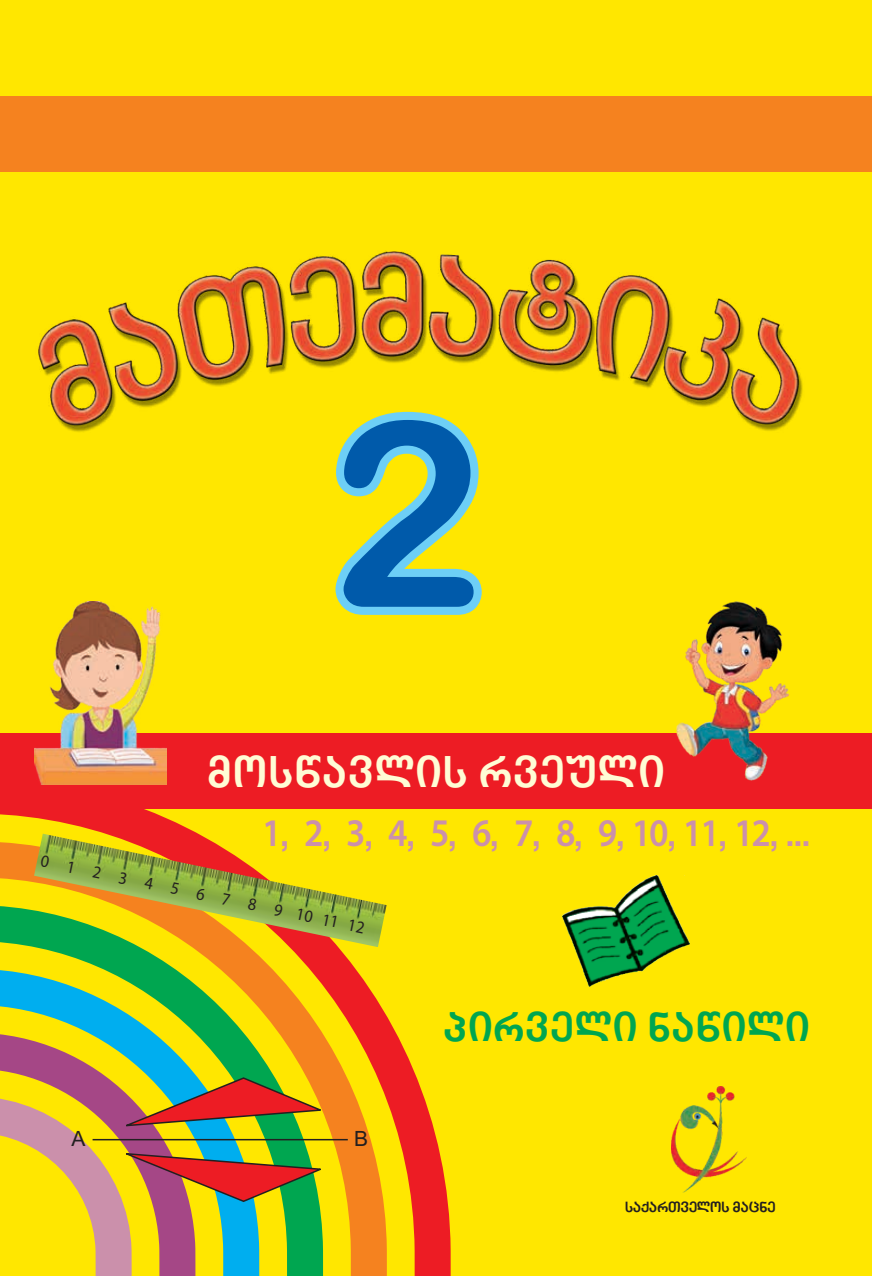
<style>
.page{position:relative;width:872px;height:1276px;background:#ffe700}
.page>*{position:absolute;margin:0;border:0;box-sizing:border-box;transform-origin:0 0}
.t1{font:259.35px "Arial Rounded MT Bold";color:#005aaa}
.t2{font:700 45px "A Kolkhety M";letter-spacing:.04em;color:#fffcd5}
.t3{font:700 42px "A Kolkhety M";letter-spacing:.04em;color:#00a650}
.t4{font:700 36px "A Kolkhety N";color:#cb90ab}
.t5{font:21px "Arial";color:#231f20}
.t6{font:16.35px "A Kolkhety N";color:#231f20}
.t7{font:700 15px "A Kolkhety M";color:#231f20}
</style>
<div class="page">
<div style="left:0;top:96px;width:872px;height:75px;background:#f5821f"></div>
<svg style="left:335px;top:468px;width:147px;height:147px"></svg>
<img style="left:38px;top:251px;width:765px;height:217px">
<svg style="left:0;top:809px;width:451px;height:467px"></svg>
<div style="left:0;top:733px;width:872px;height:76px;background:#ed1c24"></div>
<img style="left:34px;top:601px;width:132px;height:184px">
<svg style="left:0;top:823px;width:405px;height:453px"></svg>
<svg style="left:0;top:886px;width:341px;height:390px"></svg>
<svg style="left:0;top:950px;width:277px;height:126px"></svg>
<svg style="left:0;top:1014px;width:213px;height:62px"></svg>
<img style="left:34px;top:833px;width:352px;height:114px">
<hr style="left:93px;top:1139px;width:255px;height:1px;background:#231f20">
<svg style="left:0;top:1076px;width:327px;height:200px"></svg>
<img style="left:676px;top:601px;width:113px;height:179px">
<img style="left:671px;top:1086px;width:75px;height:107px">
<img style="left:562px;top:875px;width:128px;height:111px">
<svg style="left:40px;top:855px;width:10px;height:13px"></svg>
<svg style="left:119px;top:871px;width:8px;height:13px"></svg>
<svg style="left:247px;top:898px;width:10px;height:13px"></svg>
<svg style="left:67px;top:861px;width:6px;height:12px"></svg>
<svg style="left:196px;top:887px;width:9px;height:13px"></svg>
<svg style="left:144px;top:876px;width:10px;height:13px"></svg>
<svg style="left:274px;top:903px;width:9px;height:13px"></svg>
<svg style="left:93px;top:866px;width:9px;height:12px"></svg>
<svg style="left:222px;top:893px;width:9px;height:12px"></svg>
<svg style="left:170px;top:882px;width:9px;height:13px"></svg>
<h1 class="t1" style="left:329px;top:361px;width:156px">2</h1>
<p class="t2" style="left:208px;top:749px;width:458px">MOSWAVLIS RVEULI</p>
<p class="t4" style="left:263px;top:816px;width:548px">1, 2, 3, 4, 5, 6, 7, 8, 9, 10, 11, 12, ...</p>
<p class="t6" style="left:298px;top:905px;width:71px;rotate:12deg">10 11 12</p>
<p class="t5" style="left:72px;top:1124px;width:16px">A</p>
<p class="t5" style="left:354px;top:1124px;width:16px">B</p>
<p class="t3" style="left:444px;top:1006px;width:367px">PIRVELI NAWILI</p>
<p class="t7" style="left:625px;top:1199px;width:152px">SAQARTVELOS MACNE</p>
</div>
